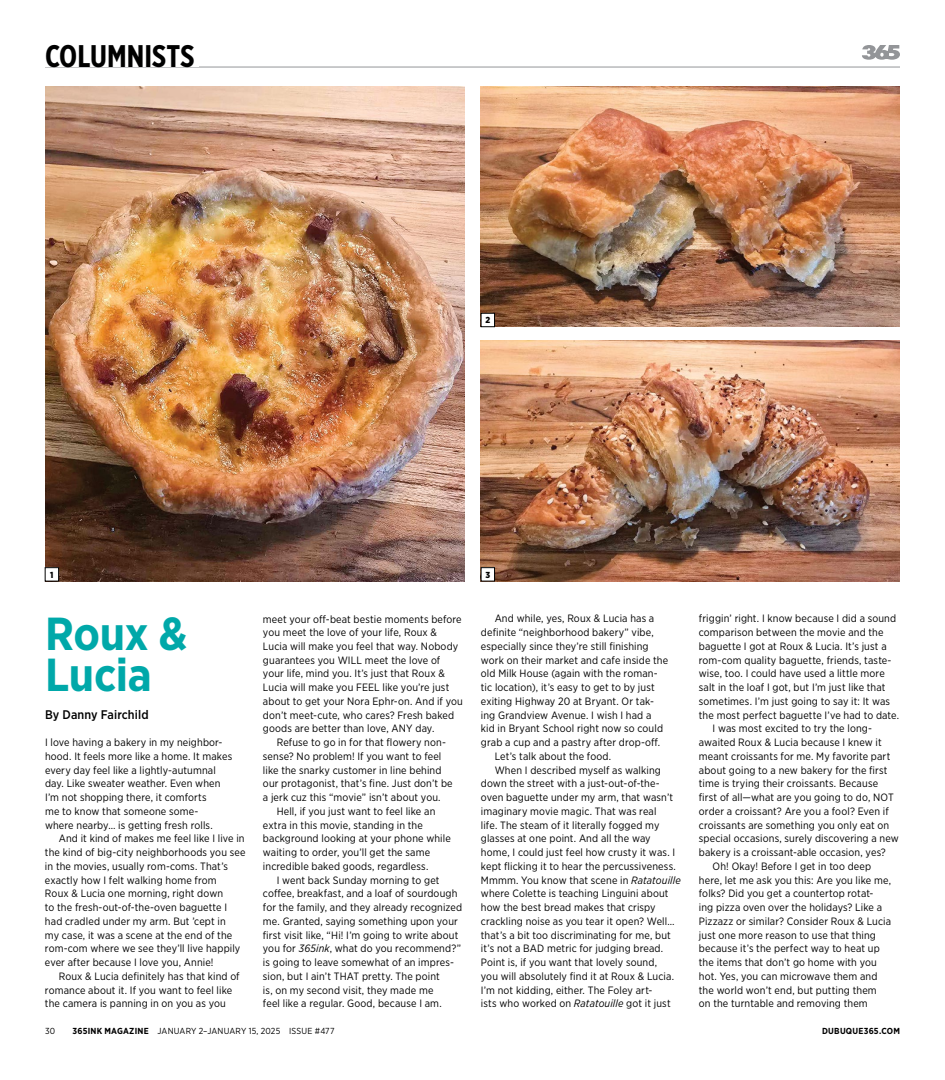
<style>
.page{position:relative;width:945px;height:1080px;background:#fff}
.page>*{position:absolute;margin:0;border:0;box-sizing:border-box;transform-origin:0 0}
.t1{font:700 46.25px/41.2px "Gotham Narrow";letter-spacing:-.01em;color:#00a8a9}
.t2{font:700 31.25px "Gotham X Narrow";color:#000}
.t3{font:500 12.5px "Gotham Narrow";letter-spacing:.005em;color:#000}
.t4{font:10.62px/13.8px "Gotham Narrow";letter-spacing:.01em;color:#000}
.t5{font:8.75px "Gotham Narrow";letter-spacing:.025em;color:#000}
.t6{font:700 8.75px "Gotham Narrow";letter-spacing:.025em;color:#000}
.t7{font:900 8.75px "Gotham Narrow";color:#000}
.s1{font-style:italic}
.s2{font-weight:700}
</style>
<div class="page">
<hr style="left:45px;top:67px;width:855px;height:1px;background:#939598">
<svg style="left:862px;top:45px;width:38px;height:15px"></svg>
<img style="left:481px;top:86px;width:419px;height:241px">
<img style="left:481px;top:341px;width:419px;height:240px">
<img style="left:45px;top:86px;width:419px;height:495px">
<div style="left:45px;top:568px;width:14px;height:13px;background:#fff"></div>
<div style="left:45px;top:568px;width:14px;height:13px;border:1px solid #000"></div>
<div style="left:481px;top:568px;width:14px;height:13px;background:#fff"></div>
<div style="left:481px;top:568px;width:14px;height:13px;border:1px solid #000"></div>
<div style="left:481px;top:313px;width:14px;height:14px;background:#fff"></div>
<div style="left:481px;top:313px;width:14px;height:14px;border:1px solid #000"></div>
<h2 class="t2" style="left:45px;top:37px;width:151px">COLUMNISTS</h2>
<p class="t7" style="left:485px;top:315px;width:6px">2</p>
<p class="t7" style="left:50px;top:569px;width:5px">1</p>
<p class="t7" style="left:485px;top:569px;width:6px">3</p>
<h1 class="t1" style="left:45px;top:613px;width:144px">Roux &amp;<br>Lucia</h1>
<p class="t3" style="left:45px;top:706px;width:105px">By Danny Fairchild</p>
<p class="t4" style="left:45px;top:735px;width:189px">I love having a bakery in my neighbor&shy;hood. It feels more like a home. It makes every day feel like a lightly-autumnal day. Like sweater weather. Even when I’m not shopping there, it comforts<br>me to know that someone some-<br>where nearby… is getting fresh rolls.</p>
<p class="t4" style="left:45px;top:832px;width:202px;text-indent:14px">And it kind of makes me feel like I live in the kind of big-city neighborhoods you see in the movies, usually rom-coms. That’s exactly how I felt walking home from<br>Roux &amp; Lucia one morning, right down<br>to the fresh-out-of-the-oven baguette I had cradled under my arm. But ’cept in<br>my case, it was a scene at the end of the rom-com where we see they’ll live happily ever after because I love you, Annie!</p>
<p class="t4" style="left:45px;top:969px;width:196px;text-indent:14px">Roux &amp; Lucia definitely has that kind of romance about it. If you want to feel like the camera is panning in on you as you</p>
<p class="t4" style="left:263px;top:612px;width:200px">meet your o"-beat bestie moments before</p>
<p class="t4" style="left:263px;top:625px;width:176px">you meet the love of your life, Roux &amp;</p>
<p class="t4" style="left:263px;top:639px;width:197px">Lucia will make you feel that way. Nobody</p>
<p class="t4" style="left:263px;top:653px;width:179px">guarantees you WILL meet the love of</p>
<p class="t4" style="left:263px;top:667px;width:183px">your life, mind you. It’s just that Roux &amp;</p>
<p class="t4" style="left:263px;top:680px;width:188px">Lucia will make you FEEL like you’re just</p>
<p class="t4" style="left:263px;top:694px;width:201px">about to get your Nora Ephr-on. And if you</p>
<p class="t4" style="left:263px;top:708px;width:193px">don’t meet-cute, who cares? Fresh baked</p>
<p class="t4" style="left:263px;top:722px;width:173px">goods are better than love, ANY day.</p>
<p class="t4" style="left:277px;top:735px;width:171px">Refuse to go in for that flowery non-</p>
<p class="t4" style="left:263px;top:749px;width:180px">sense? No problem! If you want to feel</p>
<p class="t4" style="left:263px;top:763px;width:180px">like the snarky customer in line behind</p>
<p class="t4" style="left:263px;top:777px;width:191px">our protagonist, that’s fine. Just don’t be</p>
<p class="t4" style="left:263px;top:790px;width:179px">a jerk cuz this “movie” isn’t about you.</p>
<p class="t4" style="left:277px;top:804px;width:160px">Hell, if you just want to feel like an</p>
<p class="t4" style="left:263px;top:818px;width:162px">extra in this movie, standing in the</p>
<p class="t4" style="left:263px;top:832px;width:189px">background looking at your phone while</p>
<p class="t4" style="left:263px;top:845px;width:169px">waiting to order, you’ll get the same</p>
<p class="t4" style="left:263px;top:859px;width:167px">incredible baked goods, regardless.</p>
<p class="t4" style="left:277px;top:873px;width:164px">I went back Sunday morning to get</p>
<p class="t4" style="left:263px;top:887px;width:196px">co"ee, breakfast, and a loaf of sourdough</p>
<p class="t4" style="left:263px;top:900px;width:201px">for the family, and they already recognized</p>
<p class="t4" style="left:263px;top:914px;width:196px">me. Granted, saying something upon your</p>
<p class="t4" style="left:263px;top:928px;width:197px">first visit like, “Hi! I’m going to write about</p>
<p class="t4" style="left:263px;top:942px;width:200px">you for <span class="s1">365ink</span>, what do you recommend?”</p>
<p class="t4" style="left:263px;top:955px;width:192px">is going to leave somewhat of an impres-</p>
<p class="t4" style="left:263px;top:969px;width:178px">sion, but I ain’t THAT pretty. The point</p>
<p class="t4" style="left:263px;top:983px;width:172px">is, on my second visit, they made me</p>
<p class="t4" style="left:263px;top:997px;width:180px">feel like a regular. Good, because I am.</p>
<p class="t4" style="left:495px;top:612px;width:161px">And while, yes, Roux &amp; Lucia has a</p>
<p class="t4" style="left:481px;top:625px;width:174px">definite “neighborhood bakery” vibe,</p>
<p class="t4" style="left:481px;top:639px;width:169px">especially since they’re still finishing</p>
<p class="t4" style="left:481px;top:653px;width:189px">work on their market and cafe inside the</p>
<p class="t4" style="left:481px;top:667px;width:178px">old Milk House (again with the roman-</p>
<p class="t4" style="left:481px;top:680px;width:175px">tic location), it’s easy to get to by just</p>
<p class="t4" style="left:481px;top:694px;width:175px">exiting Highway 20 at Bryant. Or tak-</p>
<p class="t4" style="left:481px;top:708px;width:172px">ing Grandview Avenue. I wish I had a</p>
<p class="t4" style="left:481px;top:722px;width:184px">kid in Bryant School right now so could</p>
<p class="t4" style="left:481px;top:735px;width:181px">grab a cup and a pastry after drop-o".</p>
<p class="t4" style="left:495px;top:749px;width:118px">Let’s talk about the food.</p>
<p class="t4" style="left:495px;top:763px;width:168px">When I described myself as walking</p>
<p class="t4" style="left:481px;top:777px;width:180px">down the street with a just-out-of-the-</p>
<p class="t4" style="left:481px;top:790px;width:194px">oven baguette under my arm, that wasn’t</p>
<p class="t4" style="left:481px;top:804px;width:177px">imaginary movie magic. That was real</p>
<p class="t4" style="left:481px;top:818px;width:180px">life. The steam of it literally fogged my</p>
<p class="t4" style="left:481px;top:832px;width:171px">glasses at one point. And all the way</p>
<p class="t4" style="left:481px;top:845px;width:196px">home, I could just feel how crusty it was. I</p>
<p class="t4" style="left:481px;top:859px;width:196px">kept flicking it to hear the percussiveness.</p>
<p class="t4" style="left:481px;top:873px;width:201px">Mmmm. You know that scene in <span class="s1">Ratatouille</span></p>
<p class="t4" style="left:481px;top:887px;width:189px">where Colette is teaching Linguini about</p>
<p class="t4" style="left:481px;top:900px;width:176px">how the best bread makes that crispy</p>
<p class="t4" style="left:481px;top:914px;width:195px">crackling noise as you tear it open? Well…</p>
<p class="t4" style="left:481px;top:928px;width:191px">that’s a bit too discriminating for me, but</p>
<p class="t4" style="left:481px;top:942px;width:184px">it’s not a BAD metric for judging bread.</p>
<p class="t4" style="left:481px;top:955px;width:178px">Point is, if you want that lovely sound,</p>
<p class="t4" style="left:481px;top:969px;width:195px">you will absolutely find it at Roux &amp; Lucia.</p>
<p class="t4" style="left:481px;top:983px;width:173px">I’m not kidding, either. The Foley art-</p>
<p class="t4" style="left:481px;top:997px;width:191px">ists who worked on <span class="s1">Ratatouille</span> got it just</p>
<p class="t4" style="left:699px;top:612px;width:199px">friggin’ right. I know because I did a sound</p>
<p class="t4" style="left:699px;top:625px;width:186px">comparison between the movie and the</p>
<p class="t4" style="left:699px;top:639px;width:189px">baguette I got at Roux &amp; Lucia. It’s just a</p>
<p class="t4" style="left:699px;top:653px;width:194px">rom-com quality baguette, friends, taste-</p>
<p class="t4" style="left:699px;top:667px;width:187px">wise, too. I could have used a little more</p>
<p class="t4" style="left:699px;top:680px;width:188px">salt in the loaf I got, but I’m just like that</p>
<p class="t4" style="left:699px;top:694px;width:193px">sometimes. I’m just going to say it: It was</p>
<p class="t4" style="left:699px;top:708px;width:202px">the most perfect baguette I’ve had to date.</p>
<p class="t4" style="left:713px;top:722px;width:161px">I was most excited to try the long-</p>
<p class="t4" style="left:699px;top:735px;width:184px">awaited Roux &amp; Lucia because I knew it</p>
<p class="t4" style="left:699px;top:749px;width:193px">meant croissants for me. My favorite part</p>
<p class="t4" style="left:699px;top:763px;width:190px">about going to a new bakery for the first</p>
<p class="t4" style="left:699px;top:777px;width:181px">time is trying their croissants. Because</p>
<p class="t4" style="left:699px;top:790px;width:196px">first of all—what are you going to do, NOT</p>
<p class="t4" style="left:699px;top:804px;width:191px">order a croissant? Are you a fool? Even if</p>
<p class="t4" style="left:699px;top:818px;width:192px">croissants are something you only eat on</p>
<p class="t4" style="left:699px;top:832px;width:201px">special occasions, surely discovering a new</p>
<p class="t4" style="left:699px;top:845px;width:189px">bakery is a croissant-able occasion, yes?</p>
<p class="t4" style="left:713px;top:859px;width:160px">Oh! Okay! Before I get in too deep</p>
<p class="t4" style="left:699px;top:873px;width:194px">here, let me ask you this: Are you like me,</p>
<p class="t4" style="left:699px;top:887px;width:176px">folks? Did you get a countertop rotat-</p>
<p class="t4" style="left:699px;top:900px;width:185px">ing pizza oven over the holidays? Like a</p>
<p class="t4" style="left:699px;top:914px;width:194px">Pizzazz or similar? Consider Roux &amp; Lucia</p>
<p class="t4" style="left:699px;top:928px;width:179px">just one more reason to use that thing</p>
<p class="t4" style="left:699px;top:942px;width:182px">because it’s the perfect way to heat up</p>
<p class="t4" style="left:699px;top:955px;width:179px">the items that don’t go home with you</p>
<p class="t4" style="left:699px;top:969px;width:180px">hot. Yes, you can microwave them and</p>
<p class="t4" style="left:699px;top:983px;width:179px">the world won’t end, but putting them</p>
<p class="t4" style="left:699px;top:997px;width:170px">on the turntable and removing them</p>
<p class="t5" style="left:45px;top:1025px;width:291px">30!!<span class="s2">365INK MAGAZINE</span> JANUARY 2–JANUARY 15, 2025 ISSUE #477</p>
<p class="t6" style="left:822px;top:1025px;width:79px">DUBUQUE365.COM</p>
</div>
